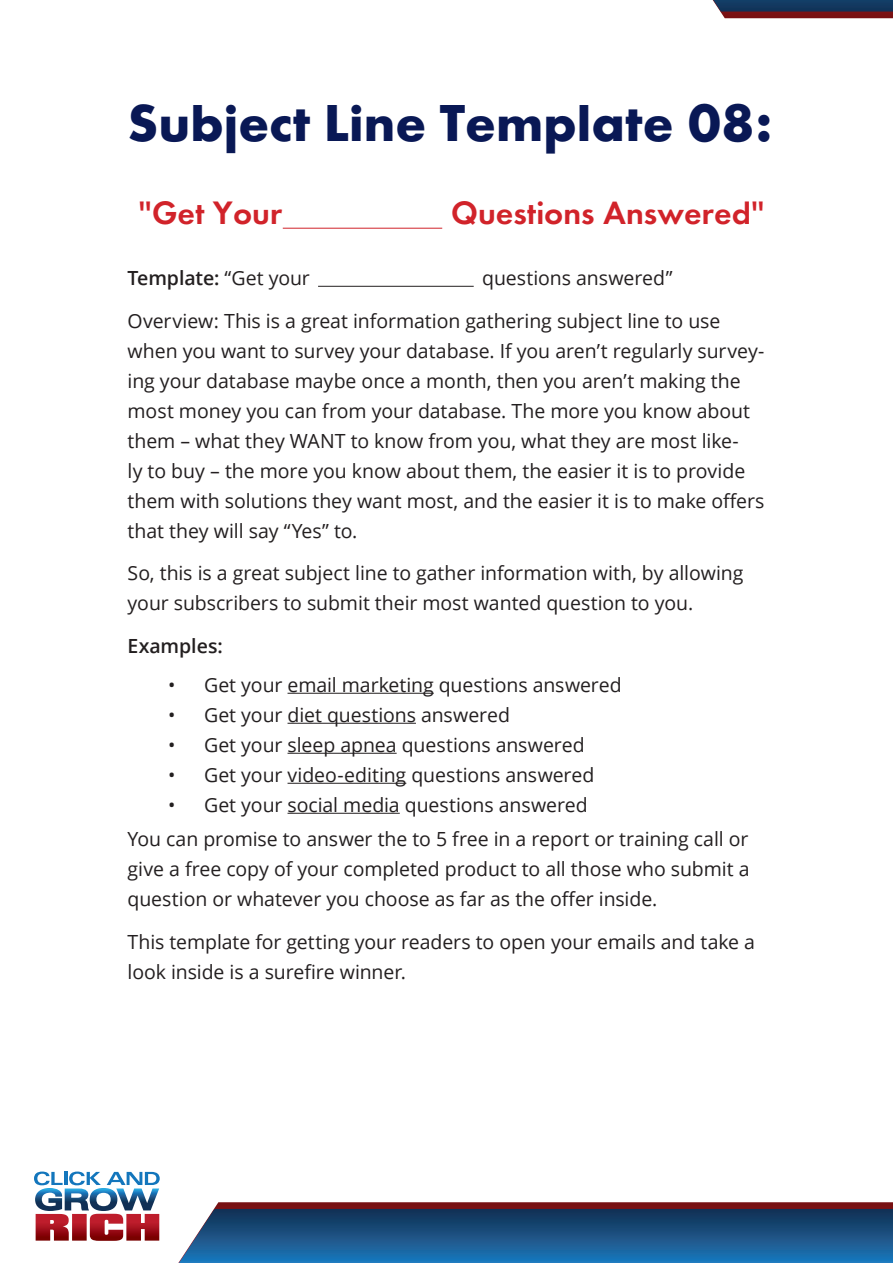
<style>
.page{position:relative;width:893px;height:1263px;background:#fff}
.page>*{position:absolute;margin:0;border:0;box-sizing:border-box;transform-origin:0 0}
.sub_judul2{font:48px "Canal Bold Romain";color:#091855}
.note{font:30px "Canal Demi Romain";color:#d1232a}
.Body{font:19.5px/30px "Open Sans";letter-spacing:-.005em;color:#231f20}
.Body-2{font:600 19.5px "Open Sans";letter-spacing:-.005em;color:#231f20}
.s1{font-weight:400}
</style>
<div class="page">
<svg style="left:34px;top:1171px;width:126px;height:70px"></svg>
<svg style="left:713px;top:0;width:180px;height:18px"></svg>
<svg style="left:178px;top:1202px;width:715px;height:61px"></svg>
<hr style="left:288px;top:693px;width:146px;height:1px;background:#231f20">
<hr style="left:288px;top:723px;width:128px;height:1px;background:#231f20">
<hr style="left:288px;top:753px;width:109px;height:1px;background:#231f20">
<hr style="left:288px;top:783px;width:118px;height:1px;background:#231f20">
<hr style="left:288px;top:813px;width:112px;height:1px;background:#231f20">
<hr style="left:283px;top:228px;width:159px;height:1px;background:#d1232a">
<hr style="left:318px;top:286px;width:156px;height:1px;background:#231f20">
<p class="sub_judul2" style="left:128px;top:91px;width:648px">Subject Line Template 08:</p>
<p class="note" style="left:138px;top:193px;width:146px">“Get Your</p>
<p class="note" style="left:451px;top:193px;width:315px">Questions Answered”</p>
<p class="Body-2" style="left:128px;top:264px;width:184px">Template: <span class="s1">“Get your</span></p>
<p class="Body" style="left:482px;top:262px;width:192px">questions answered”</p>
<p class="Body" style="left:128px;top:305px;width:638px">Overview: This is a great information gathering subject line to use when you want to survey your database. If you aren’t regularly survey&shy;ing your database maybe once a month, then you aren’t making the most money you can from your database. The more you know about them – what they WANT to know from you, what they are most like-<br>ly to buy – the more you know about them, the easier it is to provide them with solutions they want most, and the easier it is to make offers that they will say “Yes” to.</p>
<p class="Body" style="left:128px;top:558px;width:617px">So, this is a great subject line to gather information with, by allowing your subscribers to submit their most wanted question to you.</p>
<p class="Body-2" style="left:128px;top:633px;width:97px">Examples:</p>
<p class="Body" style="left:168px;top:669px;width:455px">• Get your email marketing questions answered</p>
<p class="Body" style="left:168px;top:699px;width:343px">• Get your diet questions answered</p>
<p class="Body" style="left:168px;top:729px;width:418px">• Get your sleep apnea questions answered</p>
<p class="Body" style="left:168px;top:759px;width:428px">• Get your video-editing questions answered</p>
<p class="Body" style="left:168px;top:789px;width:421px">• Get your social media questions answered</p>
<p class="Body" style="left:128px;top:823px;width:623px;text-align:justify">You can promise to answer the to 5 free in a report or training call or give a free copy of your completed product to all those who submit a question or whatever you choose as far as the offer inside.</p>
<p class="Body" style="left:128px;top:926px;width:629px">This template for getting your readers to open your emails and take a look inside is a surefire winner.</p>
</div>
